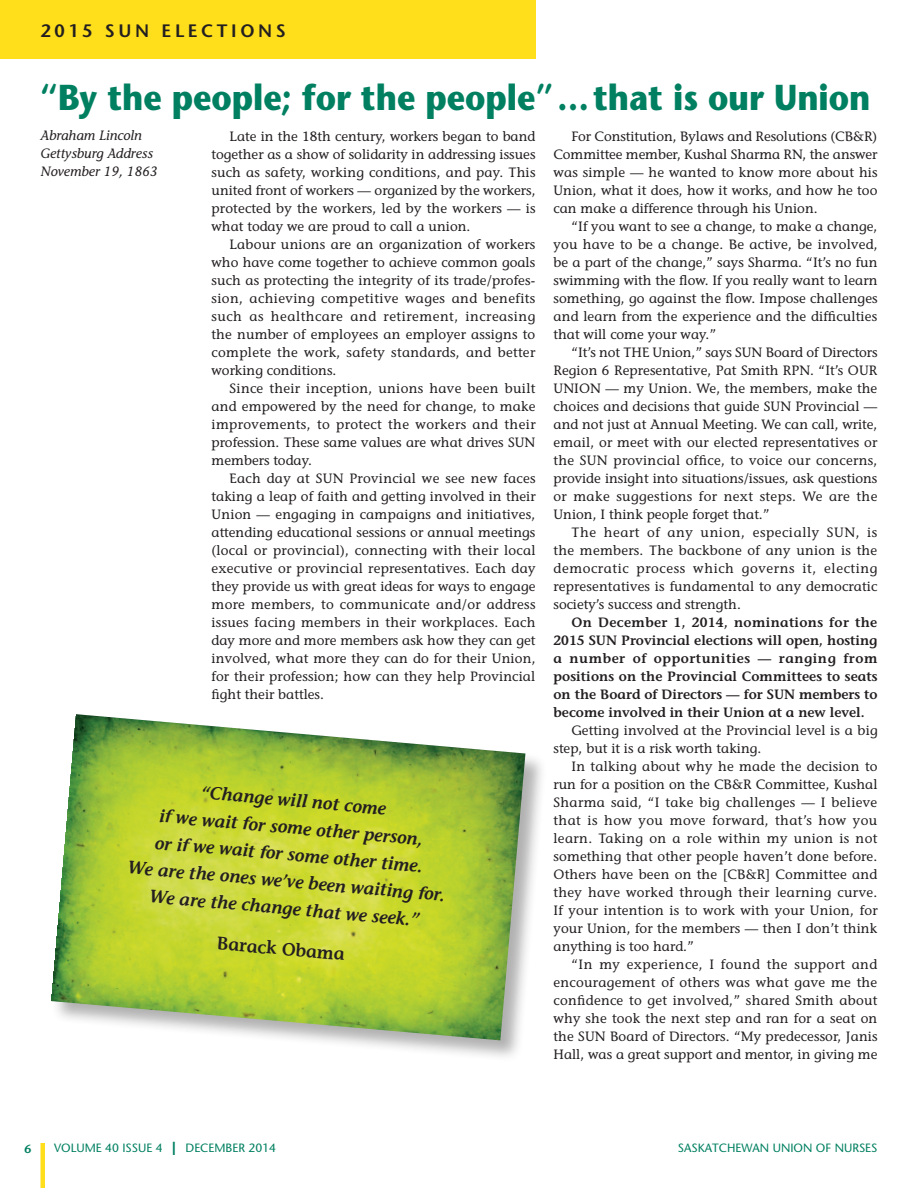
<style>
.page{position:relative;width:918px;height:1188px;background:#fff}
.page>*{position:absolute;margin:0;border:0;box-sizing:border-box;transform-origin:0 0}
.t1{font:700 36px "Stone Sans";color:#008061;scale:.89 1}
.t2{font:italic 600 18px/27px "Stone Informal";color:#231f20;text-align:center;scale:.95 1}
.t3{font:600 18px "Stone Sans";letter-spacing:.2em;color:#231f20}
.t4{font:600 18px "Stone Informal";color:#231f20;scale:.95 1}
.t5{font:13.5px/18px "Stone Informal";color:#231f20;text-align:justify}
.t6{font:600 13.5px/18px "Stone Informal";color:#231f20;text-align:justify}
.t7{font:italic 13.5px/18px "Stone Informal";color:#231f20}
.t8{font:12px "Stone Sans";color:#008061}
.t9{font:600 12px "Stone Sans";color:#008061}
.s1{font-weight:700;font-size:18px}
</style>
<div class="page">
<div style="left:40px;top:1143px;width:5px;height:45px;background:#ffdf1b"></div>
<div style="left:50px;top:714px;width:498px;height:349px;background:#231f20;opacity:.35"></div>
<img style="left:51px;top:714px;width:474px;height:326px">
<div style="left:0;top:0;width:536px;height:58px;background:#ffdf1b"></div>
<h2 class="t3" style="left:40px;top:19px;width:232px">2015 S UN ELECTIONS</h2>
<h1 class="t1" style="left:40px;top:74px;width:934px">“By the people; for the people”…that is our Union</h1>
<p class="t5" style="left:212px;top:127px;width:326px;text-indent:18px">Late in the 18th century, workers began to band together as a show of solidarity in addressing issues such as safety, working conditions, and pay. This united front of workers — organized by the workers, protected by the workers, led by the workers — is what today we are proud to call a union.</p>
<p class="t5" style="left:212px;top:235px;width:326px;text-indent:18px">Labour unions are an organization of workers who have come together to achieve common goals such as protecting the integrity of its trade/profes&shy;sion, achieving competitive wages and benefits such as healthcare and retirement, increasing the number of employees an employer assigns to complete the work, safety standards, and better working conditions.</p>
<p class="t5" style="left:212px;top:379px;width:326px;text-indent:18px">Since their inception, unions have been built and empowered by the need for change, to make improvements, to protect the workers and their profession. These same values are what drives SUN members today.</p>
<p class="t5" style="left:212px;top:469px;width:326px;text-indent:18px">Each day at SUN Provincial we see new faces taking a leap of faith and getting involved in their Union — engaging in campaigns and initiatives, attending educational sessions or annual meetings (local or provincial), connecting with their local executive or provincial representatives. Each day they provide us with great ideas for ways to engage more members, to communicate and/or address issues facing members in their workplaces. Each day more and more members ask how they can get involved, what more they can do for their Union, for their profession; how can they help Provincial fight their battles.</p>
<p class="t7" style="left:41px;top:127px;width:119px">Abraham Lincoln<br>Gettysburg Address<br>November 19, 1863</p>
<p class="t5" style="left:554px;top:127px;width:326px;text-indent:18px">For Constitution, Bylaws and Resolutions (CB&amp;R)<br>Committee member, Kushal Sharma RN, the answer was simple — he wanted to know more about his Union, what it does, how it works, and how he too can make a difference through his Union.</p>
<p class="t5" style="left:554px;top:217px;width:326px;text-indent:18px">“If you want to see a change, to make a change, you have to be a change. Be active, be involved, be a part of the change,” says Sharma. “It’s no fun swimming with the flow. If you really want to learn something, go against the flow. Impose challenges and learn from the experience and the difficulties that will come your way.”</p>
<p class="t5" style="left:554px;top:343px;width:326px;text-indent:18px">“It’s not THE Union,” says SUN Board of Directors Region 6 Representative, Pat Smith RPN. “It’s OUR UNION — my Union. We, the members, make the choices and decisions that guide SUN Provincial — and not just at Annual Meeting. We can call, write, email, or meet with our elected representatives or the SUN provincial office, to voice our concerns, provide insight into situations/issues, ask questions or make suggestions for next steps. We are the Union, I think people forget that.”</p>
<p class="t5" style="left:554px;top:523px;width:326px;text-indent:18px">The heart of any union, especially SUN, is the members. The backbone of any union is the democratic process which governs it, electing representatives is fundamental to any democratic society’s success and strength.</p>
<p class="t6" style="left:554px;top:613px;width:326px;text-indent:18px">On December 1, 2014, nominations for the 2015 SUN Provincial elections will open, hosting a number of opportunities — ranging from positions on the Provincial Committees to seats on the Board of Directors — for SUN members to become involved in their Union at a new level.</p>
<p class="t5" style="left:554px;top:721px;width:326px;text-indent:18px">Getting involved at the Provincial level is a big step, but it is a risk worth taking.</p>
<p class="t5" style="left:554px;top:757px;width:326px;text-indent:18px">In talking about why he made the decision to run for a position on the CB&amp;R Committee, Kushal Sharma said, “I take big challenges — I believe that is how you move forward, that’s how you learn. Taking on a role within my union is not something that other people haven’t done before.<br>Others have been on the [CB&amp;R] Committee and they have worked through their learning curve.<br>If your intention is to work with your Union, for your Union, for the members — then I don’t think anything is too hard.”</p>
<p class="t5" style="left:554px;top:955px;width:326px;text-indent:18px">“In my experience, I found the support and encouragement of others was what gave me the confidence to get involved,” shared Smith about why she took the next step and ran for a seat on the SUN Board of Directors. “My predecessor, Janis Hall, was a great support and mentor, in giving me</p>
<h2 class="t2" style="left:136px;top:773px;width:337px;rotate:5deg">“Change will not come<br>if we wait for some other person,<br>or if we wait for some other time.<br>We are the ones we’ve been waiting for.<br>We are the change that we seek.”</h2>
<h2 class="t4" style="left:218px;top:932px;width:136px;rotate:5deg">Barack Obama</h2>
<p class="t9" style="left:25px;top:1141px;width:8px">6</p>
<p class="t8" style="left:54px;top:1141px;width:224px">VOLUME 40 ISSUE 4 <span class="s1">|</span> DECEMBER 2014</p>
<p class="t8" style="left:678px;top:1141px;width:201px">SASKATCHEWAN UNION OF NURSES</p>
</div>
